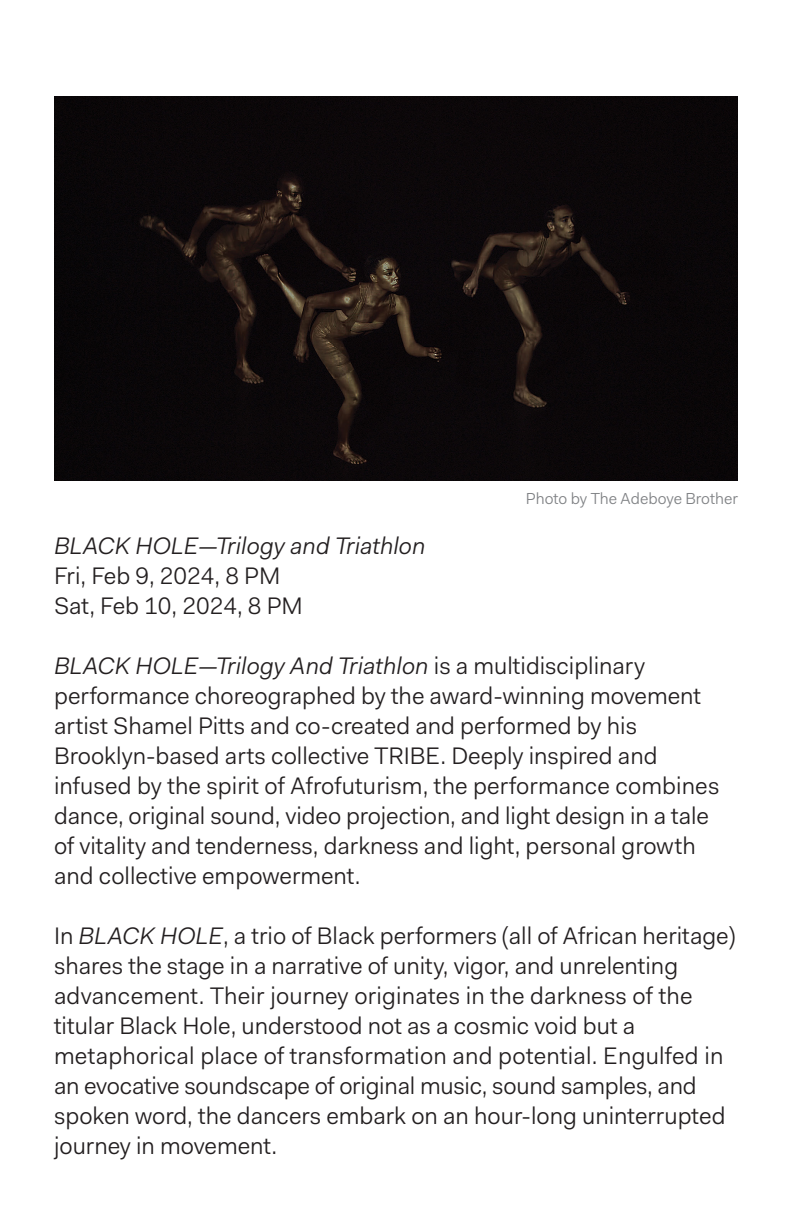
<style>
.page{position:relative;width:792px;height:1224px;background:#fff}
.page>*{position:absolute;margin:0;border:0;box-sizing:border-box;transform-origin:0 0}
.Body_Text{font:24px/30px "Fakt Blond";color:#231f20}
.Body_Text-2{font:italic 24px/30px "Fakt Blond";color:#231f20}
.Image_Caption{font:16px "Fakt Blond";color:#808285}
.s1{font-style:normal}
.s2{font-style:italic}
</style>
<div class="page">
<img style="left:54px;top:96px;width:684px;height:385px">
<p class="Image_Caption" style="left:526px;top:488px;width:214px">Photo by The Adeboye Brother</p>
<p class="Body_Text-2" style="left:54px;top:531px;width:373px">BLACK HOLE—Trilogy and Triathlon<br><span class="s1">Fri, Feb 9, 2024, 8 PM</span></p>
<p class="Body_Text" style="left:54px;top:591px;width:250px">Sat, Feb 10, 2024, 8 PM</p>
<p class="Body_Text" style="left:54px;top:651px;width:667px"><span class="s2">BLACK HOLE—Trilogy And Triathlon</span> is a multidisciplinary performance choreographed by the award-winning movement artist Shamel Pitts and co-created and performed by his Brooklyn-based arts collective TRIBE. Deeply inspired and infused by the spirit of Afrofuturism, the performance combines dance, original sound, video projection, and light design in a tale of vitality and tenderness, darkness and light, personal growth and collective empowerment.</p>
<p class="Body_Text" style="left:54px;top:921px;width:683px">In <span class="s2">BLACK HOLE</span>, a trio of Black performers (all of African heritage) shares the stage in a narrative of unity, vigor, and unrelenting advancement. Their journey originates in the darkness of the titular Black Hole, understood not as a cosmic void but a metaphorical place of transformation and potential. Engulfed in an evocative soundscape of original music, sound samples, and spoken word, the dancers embark on an hour-long uninterrupted journey in movement.</p>
</div>
